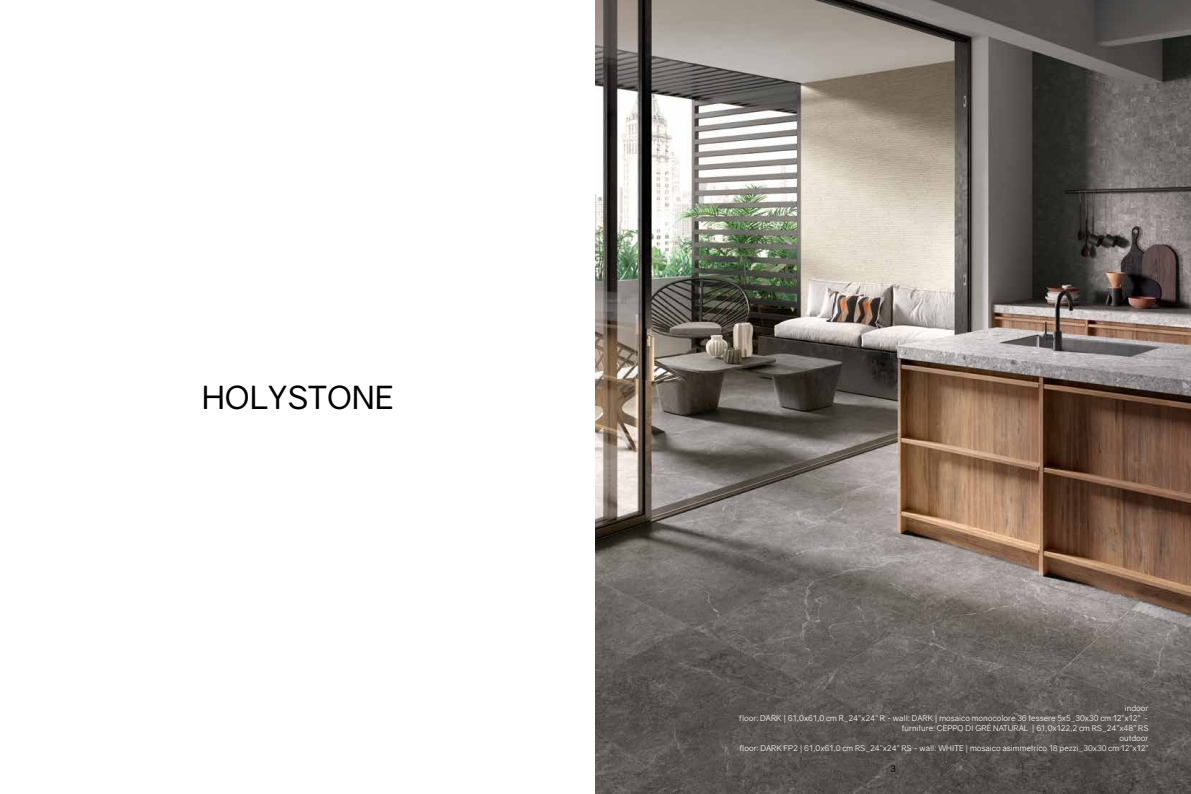
<style>
.page{position:relative;width:1191px;height:794px;background:#fff}
.page>*{position:absolute;margin:0;border:0;box-sizing:border-box;transform-origin:0 0}
.t1{font:32px "Gravity";color:#000}
.t2{font:9px "Gravity";color:#000}
.t3{font:8px/10px "Gravity";color:#fff;text-align:right}
</style>
<div class="page">
<img style="left:595px;top:0;width:596px;height:794px">
<h1 class="t1" style="left:202px;top:378px;width:194px">HOLYSTONE</h1>
<p class="t3" style="left:739px;top:703px;width:411px">indoor<br>floor: DARK | 61,0x61,0 cm R_24”x24” R - wall: DARK | mosaico monocolore 36 tessere 5x5_30x30 cm 12”x12” - furniture: CEPPO DI GRÉ NATURAL | 61,0x122,2 cm RS_24”x48” RS<br>outdoor<br>floor: DARK FP2 | 61,0x61,0 cm RS_24”x24” RS - wall: WHITE | mosaico asimmetrico 18 pezzi_30x30 cm 12”x12”</p>
<p class="t2" style="left:890px;top:763px;width:7px">3</p>
</div>
